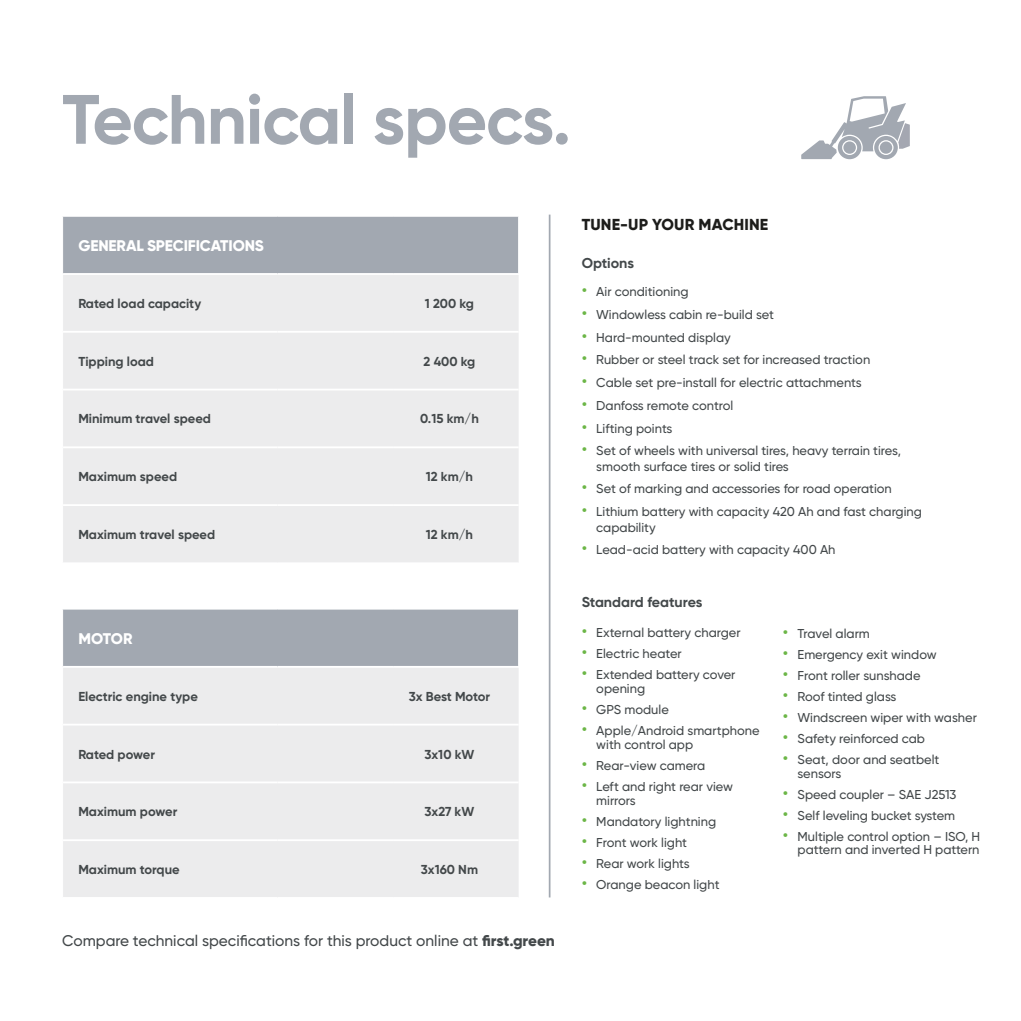
<style>
.page{position:relative;width:1021px;height:1021px;background:#fff}
.page>*{position:absolute;margin:0;border:0;box-sizing:border-box;transform-origin:0 0}
.t1{font:700 69.75px "Gilroy";letter-spacing:-.015em;color:#a2a8b1}
.t2{font:800 15.97px "Gilroy";letter-spacing:.01em;color:#1d1d1b}
.t3{font:500 15.53px "Gilroy";color:#43484a}
.t4{font:800 15.53px "Gilroy";letter-spacing:-.01em;color:#fff}
.t5{font:700 14.4px "Gilroy";color:#43484a}
.t6{font:700 13.05px "Gilroy";color:#43484a}
.t7{font:500 12.83px/13.7px "Gilroy";color:#43484a}
.s1{font-weight:800}
.s2{font-size:16.88px;color:#6cb647}
</style>
<div class="page">
<hr style="left:548px;top:214px;width:2px;height:683px;background:#a2a8b1">
<div style="left:63px;top:217px;width:455px;height:56px;background:#a2a8b1"></div>
<div style="left:63px;top:275px;width:455px;height:287px;background:#ececed"></div>
<hr style="left:63px;top:331px;width:214px;height:2px;background:#fff">
<hr style="left:277px;top:331px;width:116px;height:2px;background:#fff">
<hr style="left:393px;top:331px;width:125px;height:2px;background:#fff">
<hr style="left:63px;top:388px;width:214px;height:2px;background:#fff">
<hr style="left:277px;top:388px;width:116px;height:2px;background:#fff">
<hr style="left:393px;top:388px;width:125px;height:2px;background:#fff">
<hr style="left:63px;top:446px;width:214px;height:2px;background:#fff">
<hr style="left:277px;top:446px;width:116px;height:2px;background:#fff">
<hr style="left:393px;top:446px;width:125px;height:2px;background:#fff">
<hr style="left:63px;top:504px;width:214px;height:2px;background:#fff">
<hr style="left:277px;top:504px;width:116px;height:2px;background:#fff">
<hr style="left:393px;top:504px;width:125px;height:2px;background:#fff">
<div style="left:63px;top:609px;width:455px;height:57px;background:#a2a8b1"></div>
<div style="left:63px;top:668px;width:455px;height:229px;background:#ececed"></div>
<hr style="left:63px;top:723px;width:214px;height:2px;background:#fff">
<hr style="left:277px;top:723px;width:116px;height:2px;background:#fff">
<hr style="left:393px;top:723px;width:125px;height:2px;background:#fff">
<hr style="left:63px;top:781px;width:214px;height:2px;background:#fff">
<hr style="left:277px;top:781px;width:116px;height:2px;background:#fff">
<hr style="left:393px;top:781px;width:125px;height:2px;background:#fff">
<hr style="left:63px;top:839px;width:214px;height:2px;background:#fff">
<hr style="left:277px;top:839px;width:116px;height:2px;background:#fff">
<hr style="left:393px;top:839px;width:125px;height:2px;background:#fff">
<svg style="left:801px;top:96px;width:108px;height:63px"></svg>
<p class="t1" style="left:62px;top:76px;width:510px">Technical specs.</p>
<p class="t4" style="left:78px;top:236px;width:187px">GENERAL SPECIFICATIONS</p>
<p class="t6" style="left:78px;top:295px;width:124px">Rated load capacity</p>
<p class="t6" style="left:425px;top:295px;width:51px">1 200 kg</p>
<p class="t6" style="left:78px;top:353px;width:77px">Tipping load</p>
<p class="t6" style="left:423px;top:353px;width:53px">2 400 kg</p>
<p class="t6" style="left:78px;top:411px;width:134px">Minimum travel speed</p>
<p class="t6" style="left:420px;top:411px;width:60px">0.15 km/h</p>
<p class="t6" style="left:78px;top:468px;width:100px">Maximum speed</p>
<p class="t6" style="left:426px;top:468px;width:49px">12 km/h</p>
<p class="t6" style="left:78px;top:526px;width:138px">Maximum travel speed</p>
<p class="t6" style="left:426px;top:526px;width:49px">12 km/h</p>
<p class="t4" style="left:78px;top:628px;width:56px">MOTOR</p>
<p class="t6" style="left:78px;top:688px;width:121px">Electric engine type</p>
<p class="t6" style="left:409px;top:688px;width:83px">3x Best Motor</p>
<p class="t6" style="left:78px;top:745px;width:78px">Rated power</p>
<p class="t6" style="left:424px;top:745px;width:52px">3x10 kW</p>
<p class="t6" style="left:78px;top:803px;width:100px">Maximum power</p>
<p class="t6" style="left:424px;top:803px;width:51px">3x27 kW</p>
<p class="t6" style="left:78px;top:861px;width:103px">Maximum torque</p>
<p class="t6" style="left:421px;top:861px;width:59px">3x160 Nm</p>
<p class="t3" style="left:62px;top:930px;width:494px">Compare technical specifications for this product online at <span class="s1">first.green</span></p>
<p class="t2" style="left:581px;top:214px;width:188px">TUNE-UP YOUR MACHINE</p>
<p class="t5" style="left:581px;top:254px;width:54px">Options</p>
<p class="t7" style="left:581px;top:285px;width:108px"><span class="s2">•</span> Air conditioning</p>
<p class="t7" style="left:581px;top:307px;width:194px"><span class="s2">•</span> Windowless cabin re-build set</p>
<p class="t7" style="left:581px;top:330px;width:151px"><span class="s2">•</span> Hard-mounted display</p>
<p class="t7" style="left:581px;top:353px;width:290px"><span class="s2">•</span> Rubber or steel track set for increased traction</p>
<p class="t7" style="left:581px;top:375px;width:281px"><span class="s2">•</span> Cable set pre-install for electric attachments</p>
<p class="t7" style="left:581px;top:398px;width:153px"><span class="s2">•</span> Danfoss remote control</p>
<p class="t7" style="left:581px;top:421px;width:92px"><span class="s2">•</span> Lifting points</p>
<p class="t7" style="left:596px;top:443px;width:306px;line-height:15.5px;text-indent:-15px"><span class="s2">•</span> Set of wheels with universal tires, heavy terrain tires, smooth surface tires or solid tires</p>
<p class="t7" style="left:581px;top:482px;width:312px"><span class="s2">•</span> Set of marking and accessories for road operation</p>
<p class="t7" style="left:596px;top:504px;width:327px;line-height:15.5px;text-indent:-15px"><span class="s2">•</span> Lithium battery with capacity 420 Ah and fast charging capability</p>
<p class="t7" style="left:581px;top:543px;width:255px"><span class="s2">•</span> Lead-acid battery with capacity 400 Ah</p>
<p class="t5" style="left:581px;top:592px;width:122px">Standard features</p>
<p class="t7" style="left:581px;top:625px;width:160px"><span class="s2">•</span> External battery charger</p>
<p class="t7" style="left:581px;top:646px;width:101px"><span class="s2">•</span> Electric heater</p>
<p class="t7" style="left:596px;top:667px;width:141px;text-indent:-15px"><span class="s2">•</span> Extended battery cover opening</p>
<p class="t7" style="left:581px;top:702px;width:89px"><span class="s2">•</span> GPS module</p>
<p class="t7" style="left:596px;top:723px;width:165px;text-indent:-15px"><span class="s2">•</span> Apple/Android smartphone with control app</p>
<p class="t7" style="left:581px;top:758px;width:125px"><span class="s2">•</span> Rear-view camera</p>
<p class="t7" style="left:596px;top:779px;width:138px;text-indent:-15px"><span class="s2">•</span> Left and right rear view mirrors</p>
<p class="t7" style="left:581px;top:814px;width:136px"><span class="s2">•</span> Mandatory lightning</p>
<p class="t7" style="left:581px;top:835px;width:107px"><span class="s2">•</span> Front work light</p>
<p class="t7" style="left:581px;top:856px;width:109px"><span class="s2">•</span> Rear work lights</p>
<p class="t7" style="left:581px;top:877px;width:139px"><span class="s2">•</span> Orange beacon light</p>
<p class="t7" style="left:783px;top:626px;width:88px"><span class="s2">•</span> Travel alarm</p>
<p class="t7" style="left:783px;top:647px;width:155px"><span class="s2">•</span> Emergency exit window</p>
<p class="t7" style="left:783px;top:668px;width:139px"><span class="s2">•</span> Front roller sunshade</p>
<p class="t7" style="left:783px;top:689px;width:115px"><span class="s2">•</span> Roof tinted glass</p>
<p class="t7" style="left:783px;top:710px;width:195px"><span class="s2">•</span> Windscreen wiper with washer</p>
<p class="t7" style="left:783px;top:731px;width:144px"><span class="s2">•</span> Safety reinforced cab</p>
<p class="t7" style="left:797px;top:752px;width:143px;text-indent:-15px"><span class="s2">•</span> Seat, door and seatbelt sensors</p>
<p class="t7" style="left:783px;top:787px;width:175px"><span class="s2">•</span> Speed coupler – SAE J2513</p>
<p class="t7" style="left:783px;top:808px;width:174px"><span class="s2">•</span> Self leveling bucket system</p>
<p class="t7" style="left:783px;top:829px;width:199px;text-align:right"><span class="s2">•</span> Multiple control option – ISO, H pattern and inverted H pattern</p>
</div>
